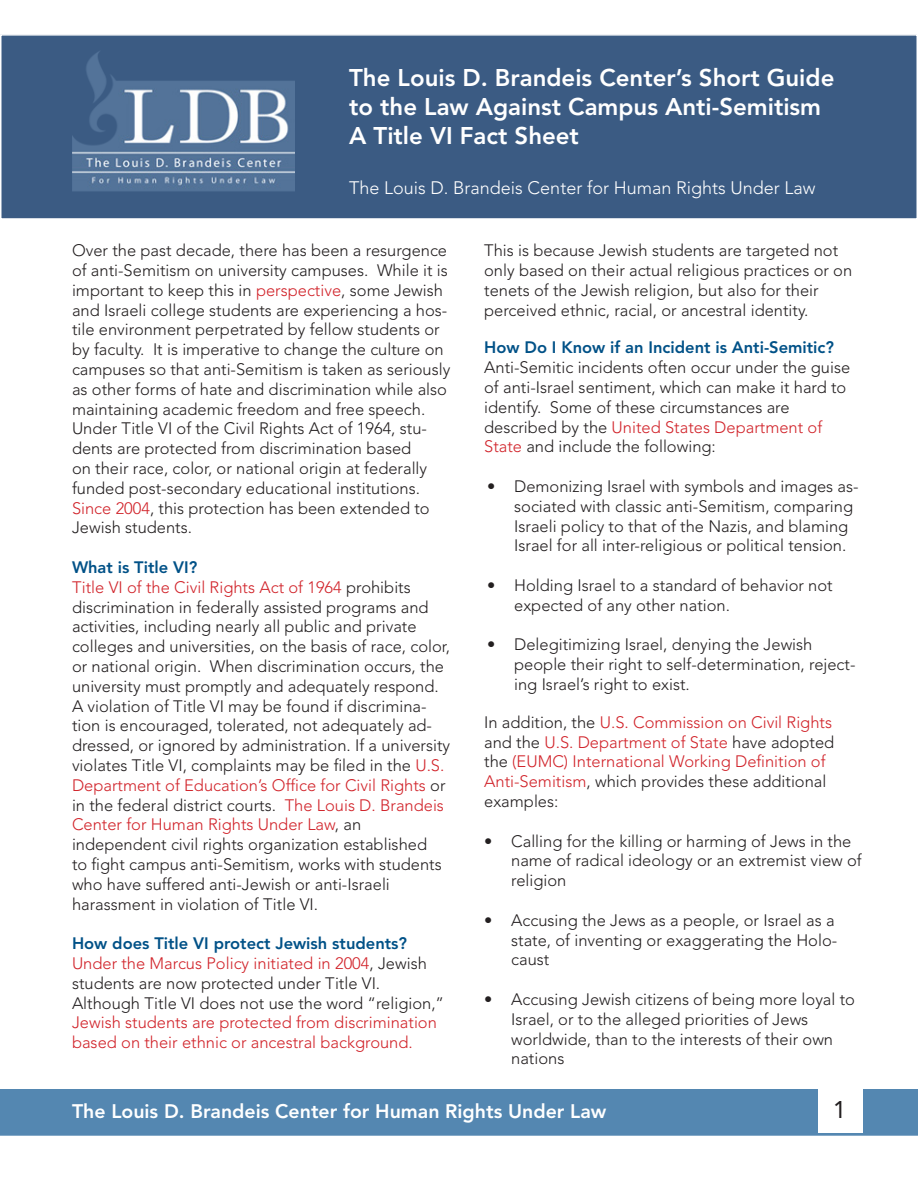
<style>
.page{position:relative;width:918px;height:1188px;background:#fff}
.page>*{position:absolute;margin:0;border:0;box-sizing:border-box;transform-origin:0 0}
.t1{font:800 24px/28.8px "Avenir";color:#fff}
.t2{font:24px "Avenir";color:#231f20}
.t3{font:800 19.5px "Avenir";color:#fff}
.t4{font:300 18px "Avenir";color:#fff}
.t5{font:300 16.5px/19.8px "Avenir";color:#231f20}
.t6{font:300 16.5px/19.8px "Avenir";color:#d1232a}
.t7{font:800 16.5px "Avenir";color:#005187}
.s1{color:#d1232a}
.s2{font-weight:800;color:#005187}
.s3{color:#231f20}
</style>
<div class="page">
<div style="left:1px;top:35px;width:916px;height:184px;background:#3b5b83"></div>
<img style="left:73px;top:51px;width:221px;height:140px">
<div style="left:0;top:34px;width:918px;height:186px;border:2px solid #fff"></div>
<div style="left:0;top:1089px;width:918px;height:47px;background:#5487b1"></div>
<div style="left:819px;top:1090px;width:44px;height:43px;background:#fff"></div>
<h1 class="t1" style="left:349px;top:64px;width:487px">The Louis D. Brandeis Center’s Short Guide to the Law Against Campus Anti-Semitism<br>A Title VI Fact Sheet</h1>
<p class="t4" style="left:349px;top:178px;width:468px">The Louis D. Brandeis Center for Human Rights Under Law</p>
<p class="t5" style="left:72px;top:241px;width:380px">Over the past decade, there has been a resurgence of anti-Semitism on university campuses. While it is important to keep this in <span class="s1">perspective</span>, some Jewish and Israeli college students are experiencing a hos&shy;tile environment perpetrated by fellow students or by faculty. It is imperative to change the culture on campuses so that anti-Semitism is taken as seriously as other forms of hate and discrimination while also maintaining academic freedom and free speech.<br>Under Title VI of the Civil Rights Act of 1964, stu&shy;dents are protected from discrimination based<br>on their race, color, or national origin at federally funded post-secondary educational institutions.<br><span class="s1">Since 2004</span>, this protection has been extended to Jewish students.</p>
<p class="t5" style="left:72px;top:558px;width:380px"><span class="s2">What is Title VI?<br></span><span class="s1">Title VI of the Civil Rights Act of 1964</span> prohibits discrimination in federally assisted programs and activities, including nearly all public and private colleges and universities, on the basis of race, color, or national origin. When discrimination occurs, the university must promptly and adequately respond.<br>A violation of Title VI may be found if discrimina&shy;tion is encouraged, tolerated, not adequately ad&shy;dressed, or ignored by administration. If a university violates Title VI, complaints may be filed in the <span class="s1">U.S.<br>Department of Education’s Office for Civil Rights</span> or in the federal district courts. <span class="s1">The Louis D. Brandeis Center for Human Rights Under Law</span>, an independent civil rights organization established<br>to fight campus anti-Semitism, works with students who have suffered anti-Jewish or anti-Israeli harassment in violation of Title VI.</p>
<p class="t5" style="left:72px;top:934px;width:374px"><span class="s2">How does Title VI protect Jewish students?<br></span><span class="s1">Under the Marcus Policy initiated in 2004</span>, Jewish students are now protected under Title VI.<br>Although Title VI does not use the word “religion,”</p>
<p class="t6" style="left:72px;top:1013px;width:366px">Jewish students are protected from discrimination based on their ethnic or ancestral background.</p>
<p class="t5" style="left:484px;top:241px;width:370px">This is because Jewish students are targeted not only based on their actual religious practices or on tenets of the Jewish religion, but also for their perceived ethnic, racial, or ancestral identity.</p>
<p class="t7" style="left:484px;top:338px;width:351px">How Do I Know if an Incident is Anti-Semitic?</p>
<p class="t5" style="left:484px;top:358px;width:368px">Anti-Semitic incidents often occur under the guise of anti-Israel sentiment, which can make it hard to identify. Some of these circumstances are described by the <span class="s1">United States Department of State</span> and include the following:</p>
<p class="t5" style="left:514px;top:477px;width:346px;text-indent:-27px">• Demonizing Israel with symbols and images as&shy;sociated with classic anti-Semitism, comparing Israeli policy to that of the Nazis, and blaming Israel for all inter-religious or political tension.</p>
<p class="t5" style="left:514px;top:576px;width:320px;text-indent:-27px">• Holding Israel to a standard of behavior not expected of any other nation.</p>
<p class="t5" style="left:514px;top:635px;width:343px;text-indent:-27px">• Delegitimizing Israel, denying the Jewish people their right to self-determination, reject&shy;ing Israel’s right to exist.</p>
<p class="t6" style="left:484px;top:712px;width:352px"><span class="s3">In addition, the</span> U.S. Commission on Civil Rights <span class="s3">and the</span> U.S. Department of State <span class="s3">have adopted the</span> (EUMC) International Working Definition of Anti-Semitism<span class="s3">, which provides these additional examples:</span></p>
<p class="t5" style="left:511px;top:831px;width:352px;text-indent:-27px">• Calling for the killing or harming of Jews in the name of radical ideology or an extremist view of religion</p>
<p class="t5" style="left:511px;top:910px;width:328px;text-indent:-27px">• Accusing the Jews as a people, or Israel as a state, of inventing or exaggerating the Holo&shy;caust</p>
<p class="t5" style="left:511px;top:990px;width:345px;text-indent:-27px">• Accusing Jewish citizens of being more loyal to Israel, or to the alleged priorities of Jews worldwide, than to the interests of their own nations</p>
<p class="t3" style="left:72px;top:1099px;width:536px">The Louis D. Brandeis Center for Human Rights Under Law</p>
<h1 class="t2" style="left:833px;top:1096px;width:15px">1</h1>
</div>
